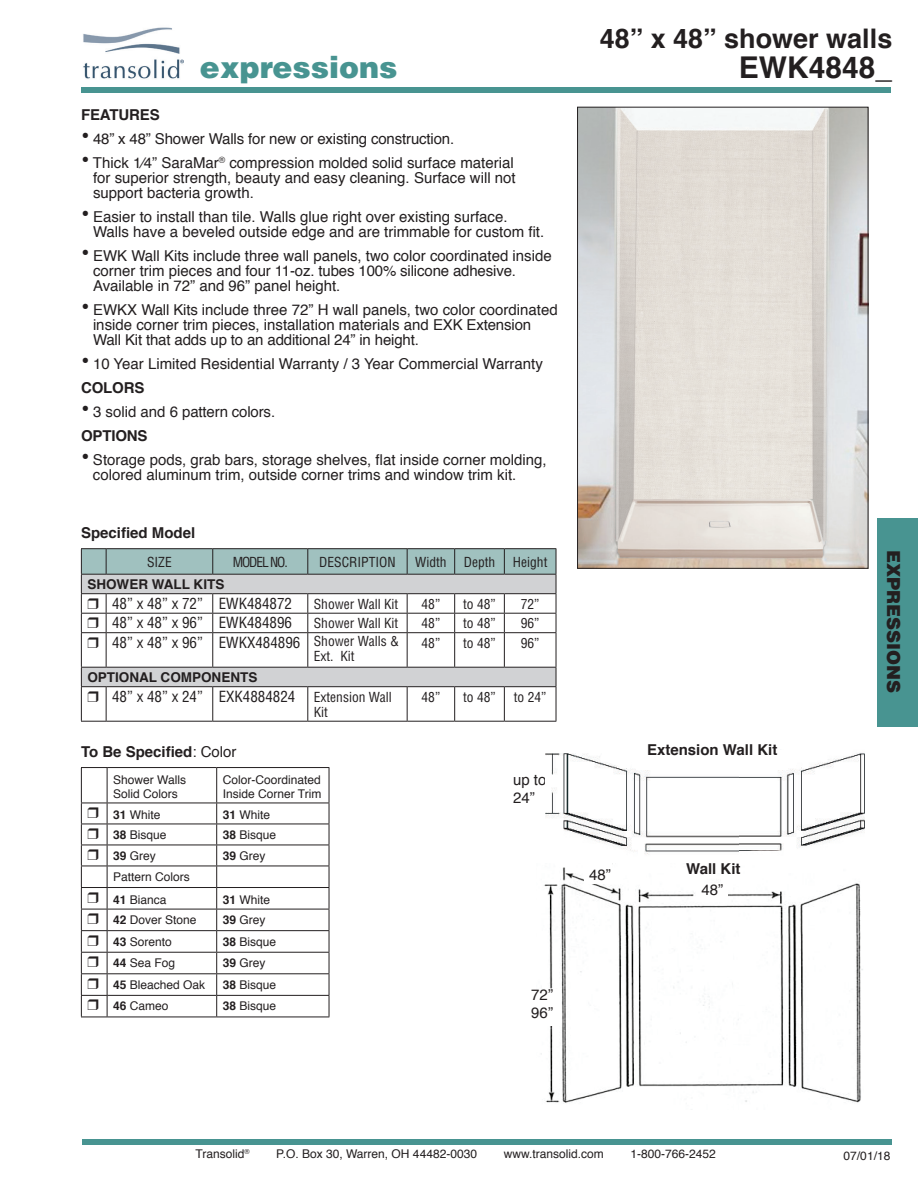
<style>
.page{position:relative;width:918px;height:1188px;background:#fff}
.page>*{position:absolute;margin:0;border:0;box-sizing:border-box;transform-origin:0 0}
.t1{font:900 30px "Helvetica";color:#489491}
.t2{font:700 30px "Helvetica";color:#231f20}
.t3{font:700 27px "Helvetica";color:#231f20}
.t4{font:900 18px "Helvetica";color:#231f20}
.t5{font:15px/15px "Helvetica";color:#231f20}
.t6{font:condensed 15px "Helvetica";color:#231f20}
.t7{font:700 15px "Helvetica";color:#231f20}
.t8{font:condensed 13.5px "Helvetica";color:#231f20}
.t9{font:700 13.5px "Helvetica";color:#231f20}
.t10{font:12px/14.4px "Helvetica";color:#231f20}
.s1{font-size:24px}
.s2{font-weight:700}
.s3{font-size:13.5px}
.s4{font-weight:400}
</style>
<div class="page">
<div style="left:81px;top:88px;width:810px;height:5px;background:#489491"></div>
<img style="left:83px;top:27px;width:101px;height:52px">
<div style="left:878px;top:518px;width:40px;height:209px;background:#489491"></div>
<img style="left:579px;top:109px;width:287px;height:458px">
<div style="left:577px;top:107px;width:291px;height:462px;border:1px solid #231f20"></div>
<div style="left:82px;top:1140px;width:810px;height:5px;background:#489491"></div>
<hr style="left:107px;top:767px;width:110px;height:1px;background:#231f20">
<hr style="left:217px;top:767px;width:112px;height:1px;background:#231f20">
<hr style="left:216px;top:768px;width:1px;height:35px;background:#231f20">
<hr style="left:329px;top:768px;width:1px;height:35px;background:#231f20">
<hr style="left:107px;top:803px;width:110px;height:1px;background:#231f20">
<hr style="left:217px;top:803px;width:112px;height:1px;background:#231f20">
<hr style="left:107px;top:824px;width:110px;height:1px;background:#231f20">
<hr style="left:217px;top:824px;width:112px;height:1px;background:#231f20">
<hr style="left:107px;top:845px;width:110px;height:1px;background:#231f20">
<hr style="left:217px;top:845px;width:112px;height:1px;background:#231f20">
<hr style="left:107px;top:866px;width:110px;height:1px;background:#231f20">
<hr style="left:217px;top:866px;width:112px;height:1px;background:#231f20">
<hr style="left:107px;top:887px;width:110px;height:1px;background:#231f20">
<hr style="left:217px;top:887px;width:112px;height:1px;background:#231f20">
<hr style="left:107px;top:909px;width:110px;height:1px;background:#231f20">
<hr style="left:217px;top:909px;width:112px;height:1px;background:#231f20">
<hr style="left:107px;top:930px;width:110px;height:1px;background:#231f20">
<hr style="left:217px;top:930px;width:112px;height:1px;background:#231f20">
<hr style="left:107px;top:952px;width:110px;height:1px;background:#231f20">
<hr style="left:217px;top:952px;width:112px;height:1px;background:#231f20">
<hr style="left:107px;top:973px;width:110px;height:1px;background:#231f20">
<hr style="left:217px;top:973px;width:112px;height:1px;background:#231f20">
<hr style="left:107px;top:995px;width:110px;height:1px;background:#231f20">
<hr style="left:217px;top:995px;width:112px;height:1px;background:#231f20">
<svg style="left:216px;top:803px;width:1px;height:214px"></svg>
<svg style="left:329px;top:803px;width:1px;height:214px"></svg>
<hr style="left:107px;top:1017px;width:110px;height:1px;background:#231f20">
<hr style="left:217px;top:1017px;width:112px;height:1px;background:#231f20">
<img style="left:546px;top:754px;width:194px;height:100px">
<img style="left:740px;top:753px;width:124px;height:98px">
<div style="left:636px;top:750px;width:151px;height:20px;background:#fff"></div>
<svg style="left:600px;top:754px;width:35px;height:16px"></svg>
<img style="left:541px;top:863px;width:322px;height:240px">
<div style="left:524px;top:989px;width:37px;height:37px;background:#fff"></div>
<div style="left:697px;top:884px;width:31px;height:18px;background:#fff"></div>
<div style="left:589px;top:860px;width:23px;height:21px;background:#fff"></div>
<div style="left:584px;top:869px;width:32px;height:15px;background:#fff"></div>
<svg style="left:81px;top:548px;width:476px;height:174px"></svg>
<svg style="left:81px;top:767px;width:27px;height:251px"></svg>
<h1 class="t1" style="left:200px;top:48px;width:199px">expressions</h1>
<p class="t7" style="left:81px;top:103px;width:80px">FEATURES</p>
<p class="t5" style="left:81px;top:132px;width:375px"><span class="s1">•</span> 48” x 48” Shower Walls for new or existing construction.</p>
<p class="t5" style="left:93px;top:156px;width:424px;text-indent:-12px"><span class="s1">•</span> Thick 1⁄4” SaraMar<sup>®</sup> compression molded solid surface material for superior strength, beauty and easy cleaning. Surface will not support bacteria growth.</p>
<p class="t5" style="left:93px;top:210px;width:453px;text-indent:-12px"><span class="s1">•</span> Easier to install than tile. Walls glue right over existing surface.<br>Walls have a beveled outside edge and are trimmable for custom fit.</p>
<p class="t5" style="left:93px;top:249px;width:460px;text-indent:-12px"><span class="s1">•</span> EWK Wall Kits include three wall panels, two color coordinated inside corner trim pieces and four 11-oz. tubes 100% silicone adhesive.<br>Available in 72” and 96” panel height.</p>
<p class="t5" style="left:93px;top:303px;width:466px;text-indent:-12px"><span class="s1">•</span> EWKX Wall Kits include three 72” H wall panels, two color coordinated inside corner trim pieces, installation materials and EXK Extension<br>Wall Kit that adds up to an additional 24” in height.</p>
<p class="t5" style="left:81px;top:352px;width:463px;line-height:24px"><span class="s1">•</span> 10 Year Limited Residential Warranty / 3 Year Commercial Warranty<br><span class="s2">COLORS</span></p>
<p class="t5" style="left:81px;top:400px;width:196px;line-height:24px"><span class="s1">•</span> 3 solid and 6 pattern colors.<br><span class="s2">OPTIONS</span></p>
<p class="t5" style="left:93px;top:453px;width:455px;text-indent:-12px"><span class="s1">•</span> Storage pods, grab bars, storage shelves, flat inside corner molding, colored aluminum trim, outside corner trims and window trim kit.</p>
<p class="t7" style="left:81px;top:521px;width:116px">Specified Model</p>
<p class="t8" style="left:147px;top:554px;width:26px">SIZE</p>
<p class="t8" style="left:233px;top:554px;width:57px">MODEL NO.</p>
<p class="t8" style="left:319px;top:554px;width:78px">DESCRIPTION</p>
<p class="t8" style="left:415px;top:554px;width:33px">Width</p>
<p class="t8" style="left:464px;top:554px;width:33px">Depth</p>
<p class="t8" style="left:513px;top:554px;width:36px">Height</p>
<p class="t9" style="left:87px;top:574px;width:139px">SHOWER WALL KITS</p>
<p class="t6" style="left:112px;top:594px;width:181px">48” x 48” x 72” EWK484872</p>
<p class="t8" style="left:314px;top:595px;width:86px">Shower Wall Kit</p>
<p class="t8" style="left:422px;top:595px;width:20px">48”</p>
<p class="t8" style="left:463px;top:595px;width:34px">to 48”</p>
<p class="t8" style="left:521px;top:595px;width:20px">72”</p>
<p class="t6" style="left:112px;top:613px;width:181px">48” x 48” x 96” EWK484896</p>
<p class="t8" style="left:314px;top:615px;width:86px">Shower Wall Kit</p>
<p class="t8" style="left:422px;top:615px;width:20px">48”</p>
<p class="t8" style="left:463px;top:615px;width:34px">to 48”</p>
<p class="t8" style="left:521px;top:615px;width:20px">96”</p>
<p class="t6" style="left:112px;top:633px;width:288px">48” x 48” x 96” EWKX484896 <span class="s3">Shower Walls &amp;</span></p>
<p class="t8" style="left:314px;top:648px;width:42px">Ext. Kit</p>
<p class="t8" style="left:422px;top:634px;width:20px">48”</p>
<p class="t8" style="left:463px;top:634px;width:34px">to 48”</p>
<p class="t8" style="left:521px;top:634px;width:20px">96”</p>
<p class="t9" style="left:87px;top:667px;width:172px">OPTIONAL COMPONENTS</p>
<p class="t6" style="left:112px;top:687px;width:281px">48” x 48” x 24” EXK4884824 <span class="s3">Extension Wall</span></p>
<p class="t8" style="left:314px;top:703px;width:16px">Kit</p>
<p class="t7" style="left:81px;top:740px;width:157px">To Be Specified<span class="s4">: Color</span></p>
<p class="t10" style="left:113px;top:773px;width:74px">Shower Walls<br>Solid Colors</p>
<p class="t10" style="left:223px;top:773px;width:100px">Color-Coordinated<br>Inside Corner Trim</p>
<p class="t10" style="left:113px;top:808px;width:49px"><span class="s2">31</span> White</p>
<p class="t10" style="left:223px;top:808px;width:49px"><span class="s2">31</span> White</p>
<p class="t10" style="left:113px;top:828px;width:55px"><span class="s2">38</span> Bisque</p>
<p class="t10" style="left:223px;top:828px;width:55px"><span class="s2">38</span> Bisque</p>
<p class="t10" style="left:113px;top:849px;width:44px"><span class="s2">39</span> Grey</p>
<p class="t10" style="left:223px;top:849px;width:44px"><span class="s2">39</span> Grey</p>
<p class="t10" style="left:113px;top:866px;width:78px;line-height:23.1px">Pattern Colors<br><span class="s2">41</span> Bianca</p>
<p class="t10" style="left:223px;top:893px;width:49px"><span class="s2">31</span> White</p>
<p class="t10" style="left:113px;top:913px;width:85px"><span class="s2">42</span> Dover Stone</p>
<p class="t10" style="left:223px;top:913px;width:44px"><span class="s2">39</span> Grey</p>
<p class="t10" style="left:113px;top:935px;width:60px"><span class="s2">43</span> Sorento</p>
<p class="t10" style="left:223px;top:935px;width:55px"><span class="s2">38</span> Bisque</p>
<p class="t10" style="left:113px;top:956px;width:64px"><span class="s2">44</span> Sea Fog</p>
<p class="t10" style="left:223px;top:956px;width:44px"><span class="s2">39</span> Grey</p>
<p class="t10" style="left:113px;top:978px;width:94px"><span class="s2">45</span> Bleached Oak</p>
<p class="t10" style="left:223px;top:978px;width:55px"><span class="s2">38</span> Bisque</p>
<p class="t10" style="left:113px;top:999px;width:57px"><span class="s2">46</span> Cameo</p>
<p class="t10" style="left:223px;top:999px;width:55px"><span class="s2">38</span> Bisque</p>
<p class="t8" style="left:422px;top:688px;width:20px">48”</p>
<p class="t8" style="left:463px;top:688px;width:34px">to 48”</p>
<p class="t8" style="left:514px;top:688px;width:34px">to 24”</p>
<p class="t5" style="left:513px;top:771px;width:35px;line-height:18px">up to<br>24”</p>
<p class="t5" style="left:531px;top:987px;width:23px;line-height:18px">72”<br>96”</p>
<h2 class="t3" style="left:600px;top:17px;width:294px">48” x 48” shower walls</h2>
<h1 class="t2" style="left:739px;top:43px;width:155px">EWK4848_</h1>
<p class="t7" style="left:647px;top:738px;width:132px">Extension Wall Kit</p>
<p class="t5" style="left:589px;top:868px;width:23px">48”</p>
<p class="t7" style="left:686px;top:856px;width:56px">Wall Kit</p>
<p class="t5" style="left:701px;top:883px;width:23px">48”</p>
<p class="t4" style="left:906px;top:550px;width:144px;rotate:90deg">EXPRESSIONS</p>
<p class="t10" style="left:196px;top:1147px;width:56px">Transolid<sup>®</sup></p>
<p class="t10" style="left:276px;top:1147px;width:202px">P.O. Box 30, Warren, OH 44482-0030</p>
<p class="t10" style="left:504px;top:1147px;width:102px">www.transolid.com</p>
<p class="t10" style="left:630px;top:1147px;width:87px">1-800-766-2452</p>
<p class="t10" style="left:844px;top:1149px;width:48px">07/01/18</p>
</div>
